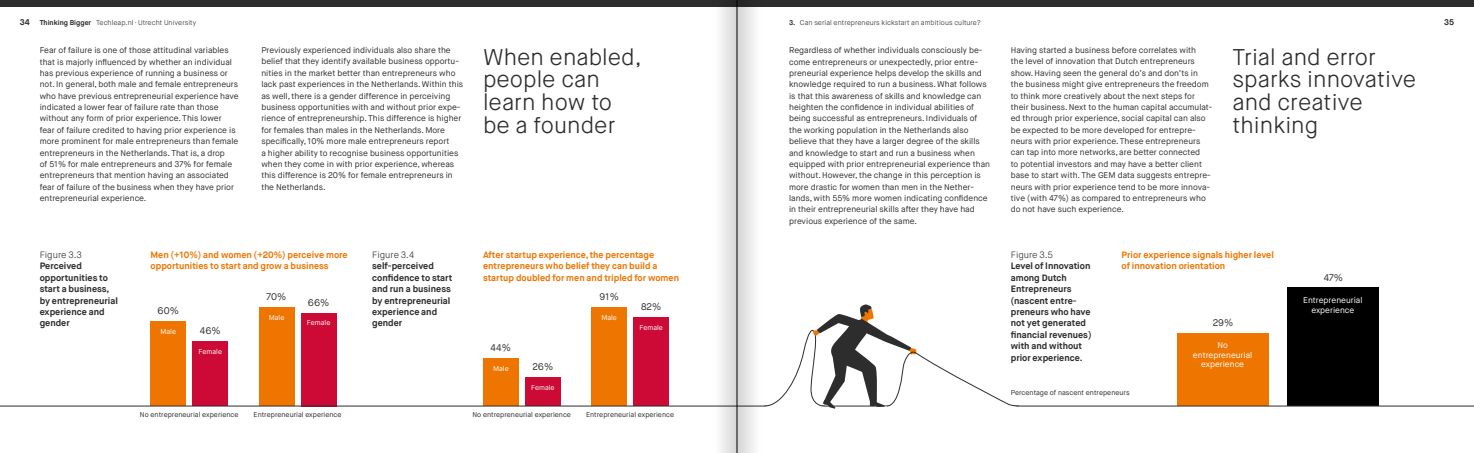
<style>
.page{position:relative;width:1474px;height:453px;background:#fff}
.page>*{position:absolute;margin:0;border:0;box-sizing:border-box;transform-origin:0 0}
.t1{font:300 22.75px/22.8px "Maison Neue";color:#2c2d2c}
.t2{font:9.62px "Maison Neue";color:#2c2d2c}
.t3{font:700 9.19px/11.4px "Maison Neue";color:#2c2d2c}
.t4{font:700 9.19px/11.4px "Maison Neue";color:#ee7500}
.t5{font:300 9.19px "Maison Neue";color:#2c2d2c}
.t6{font:8.31px/11.4px "Maison Neue";color:#2c2d2c}
.t7{font:8.31px/9.6px "Maison Neue";color:#fff;text-align:center}
.t8{font:700 8.31px "Maison Neue";color:#2c2d2c}
.t9{font:7px "Maison Neue";color:#2c2d2c}
.t10{font:300 7px "Maison Neue";color:#2c2d2c}
.t11{font:7px "Maison Neue";color:#fff}
.s1{font-weight:700;font-size:8.31px}
.s2{font-weight:700}
</style>
<div class="page">
<div style="left:0;top:0;width:1473px;height:7px;background:#2c2d2c"></div>
<div style="left:150px;top:321px;width:36px;height:85px;background:#ee7500"></div>
<div style="left:192px;top:341px;width:36px;height:65px;background:#cc0a35"></div>
<div style="left:259px;top:307px;width:35px;height:99px;background:#ee7500"></div>
<div style="left:301px;top:313px;width:35px;height:93px;background:#cc0a35"></div>
<div style="left:1177px;top:333px;width:91px;height:73px;background:#ee7500"></div>
<div style="left:1287px;top:288px;width:91px;height:118px;background:#000"></div>
<div style="left:483px;top:358px;width:35px;height:48px;background:#ee7500"></div>
<div style="left:525px;top:378px;width:35px;height:28px;background:#cc0a35"></div>
<div style="left:591px;top:307px;width:36px;height:99px;background:#ee7500"></div>
<div style="left:633px;top:317px;width:36px;height:89px;background:#cc0a35"></div>
<hr style="left:0;top:405px;width:1473px;height:1px;background:#2c2d2c">
<svg style="left:761px;top:304px;width:260px;height:105px"></svg>
<svg style="left:712px;top:7px;width:24px;height:446px"></svg>
<div style="left:737px;top:0;width:24px;height:453px;background:linear-gradient(to right,#d1d1d1,#fbfbfb)"></div>
<hr style="left:736px;top:0;width:1px;height:453px;background:#000">
<p class="t10" style="left:20px;top:18px;width:178px"><span class="s1">34</span> <span class="s2">Thinking Bigger</span> Techleap.nl · Utrecht University</p>
<p class="t10" style="left:789px;top:18px;width:193px"><span class="s2">3.</span> Can serial entrepreneurs kickstart an ambitious culture?</p>
<p class="t8" style="left:1444px;top:17px;width:11px">35</p>
<p class="t6" style="left:40px;top:45px;width:200px">Fear of failure is one of those attitudinal variables that is majorly influenced by whether an individual has previous experience of running a business or not. In general, both male and female entrepreneurs who have previous entrepreneurial experience have indicated a lower fear of failure rate than those without any form of prior experience. This lower fear of failure credited to having prior experience is more prominent for male entrepreneurs than female entrepreneurs in the Netherlands. That is, a drop<br>of 51% for male entrepreneurs and 37% for female entrepreneurs that mention having an associated fear of failure of the business when they have prior entrepreneurial experience.</p>
<p class="t6" style="left:789px;top:45px;width:202px">Regardless of whether individuals consciously be&shy;come entrepreneurs or unexpectedly, prior entre&shy;preneurial experience helps develop the skills and knowledge required to run a business. What follows is that this awareness of skills and knowledge can heighten the confidence in individual abilities of being successful as entrepreneurs. Individuals of the working population in the Netherlands also believe that they have a larger degree of the skills and knowledge to start and run a business when equipped with prior entrepreneurial experience than without. However, the change in this perception is more drastic for women than men in the Nether&shy;lands, with 55% more women indicating confidence in their entrepreneurial skills after they have had previous experience of the same.</p>
<p class="t6" style="left:261px;top:45px;width:203px">Previously experienced individuals also share the belief that they identify available business opportu&shy;nities in the market better than entrepreneurs who lack past experiences in the Netherlands. Within this as well, there is a gender difference in perceiving business opportunities with and without prior expe&shy;rience of entrepreneurship. This difference is higher for females than males in the Netherlands. More specifically, 10% more male entrepreneurs report<br>a higher ability to recognise business opportunities when they come in with prior experience, whereas this difference is 20% for female entrepreneurs in the Netherlands.</p>
<p class="t6" style="left:1010px;top:45px;width:203px">Having started a business before correlates with<br>the level of innovation that Dutch entrepreneurs show. Having seen the general do’s and don’ts in the business might give entrepreneurs the freedom to think more creatively about the next steps for their business. Next to the human capital accumulat&shy;ed through prior experience, social capital can also be expected to be more developed for entrepre&shy;neurs with prior experience. These entrepreneurs can tap into more networks, are better connected<br>to potential investors and may have a better client base to start with. The GEM data suggests entrepre&shy;neurs with prior experience tend to be more innova&shy;tive (with 47%) as compared to entrepreneurs who do not have such experience.</p>
<h1 class="t1" style="left:483px;top:45px;width:160px">When enabled, people can learn how to be a founder</h1>
<h1 class="t1" style="left:1232px;top:45px;width:185px">Trial and error sparks innovative and creative thinking</h1>
<p class="t5" style="left:40px;top:249px;width:44px">Figure 3.3</p>
<p class="t3" style="left:40px;top:260px;width:80px">Perceived opportunities to start a business, by entrepreneurial experience and gender</p>
<p class="t4" style="left:150px;top:249px;width:199px">Men (+10%) and women (+20%) perceive more opportunities to start and grow a business</p>
<p class="t4" style="left:483px;top:249px;width:197px">After startup experience, the percentage entrepreneurs who belief they can build a startup doubled for men and tripled for women</p>
<p class="t5" style="left:372px;top:249px;width:43px">Figure 3.4</p>
<p class="t3" style="left:372px;top:260px;width:82px">self-perceived confidence to start and run a business by entrepreneurial experience and gender</p>
<p class="t2" style="left:599px;top:290px;width:21px">91%</p>
<p class="t2" style="left:266px;top:290px;width:21px">70%</p>
<p class="t2" style="left:308px;top:296px;width:23px">66%</p>
<p class="t2" style="left:641px;top:300px;width:22px">82%</p>
<p class="t2" style="left:158px;top:304px;width:23px">60%</p>
<p class="t11" style="left:601px;top:313px;width:17px">Male</p>
<p class="t11" style="left:269px;top:313px;width:17px">Male</p>
<p class="t11" style="left:307px;top:318px;width:25px">Female</p>
<p class="t11" style="left:639px;top:322px;width:25px">Female</p>
<p class="t2" style="left:200px;top:324px;width:22px">46%</p>
<p class="t11" style="left:160px;top:327px;width:17px">Male</p>
<p class="t11" style="left:199px;top:347px;width:25px">Female</p>
<p class="t2" style="left:490px;top:341px;width:22px">44%</p>
<p class="t11" style="left:493px;top:364px;width:17px">Male</p>
<p class="t2" style="left:532px;top:361px;width:22px">26%</p>
<p class="t11" style="left:531px;top:383px;width:25px">Female</p>
<p class="t9" style="left:140px;top:410px;width:100px">No entrepreneurial experience</p>
<p class="t9" style="left:253px;top:410px;width:89px">Entrepreneurial experience</p>
<p class="t9" style="left:472px;top:410px;width:100px">No entrepreneurial experience</p>
<p class="t9" style="left:586px;top:410px;width:89px">Entrepreneurial experience</p>
<p class="t5" style="left:1010px;top:249px;width:44px">Figure 3.5</p>
<p class="t3" style="left:1010px;top:260px;width:82px">Level of Innovation among Dutch<br>Entrepreneurs (nascent entre&shy;preneurs who have not yet generated financial revenues) with and without prior experience.</p>
<p class="t4" style="left:1121px;top:249px;width:154px">Prior experience signals higher level of innovation orientation</p>
<p class="t2" style="left:1212px;top:316px;width:22px">29%</p>
<p class="t7" style="left:1192px;top:340px;width:61px">No entrepreneurial experience</p>
<p class="t9" style="left:1010px;top:388px;width:120px">Percentage of nascent entrepeneurs</p>
<p class="t2" style="left:1323px;top:271px;width:21px">47%</p>
<p class="t7" style="left:1303px;top:295px;width:61px">Entrepreneurial experience</p>
</div>
